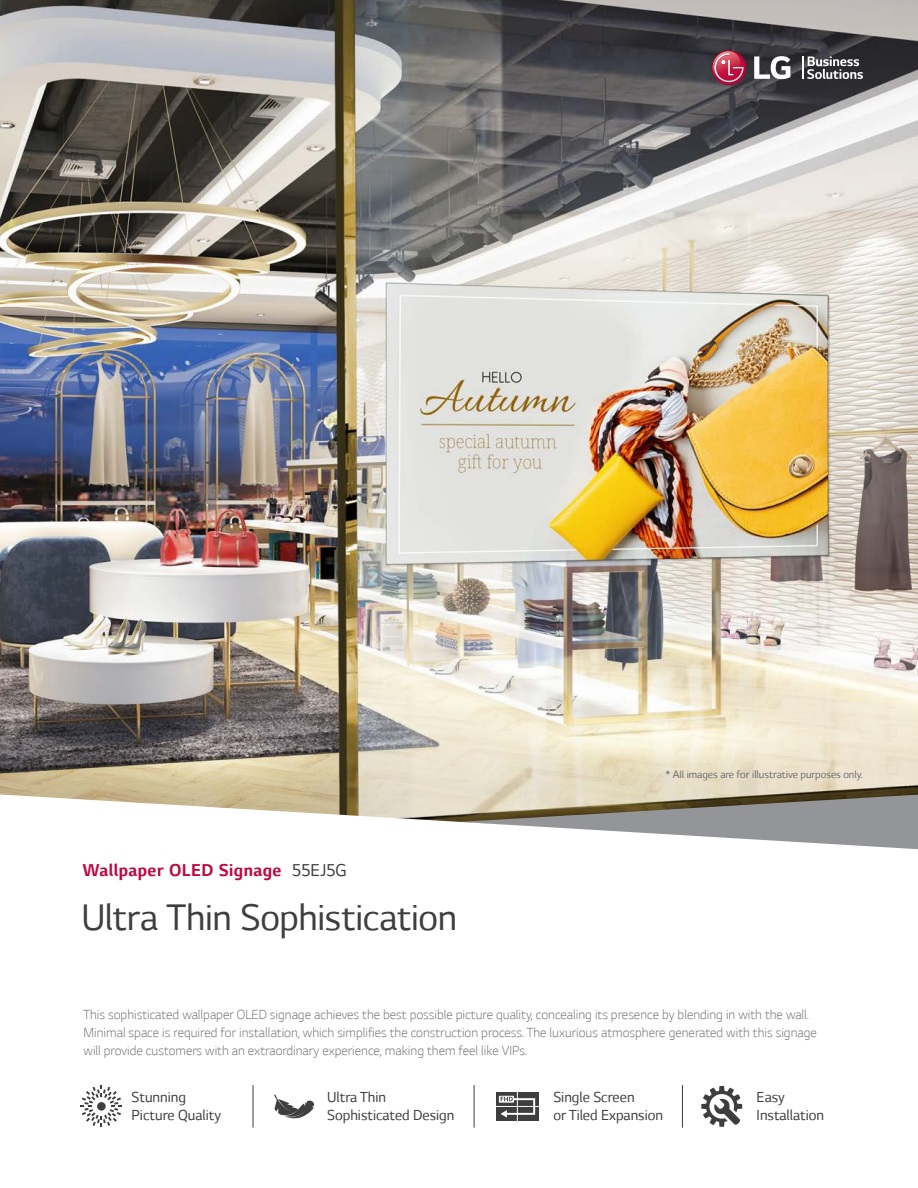
<style>
.page{position:relative;width:918px;height:1188px;background:#fff}
.page>*{position:absolute;margin:0;border:0;box-sizing:border-box;transform-origin:0 0}
.t1{font:42px "LG Smart";letter-spacing:-.005em;color:#3e3e3f}
.t2{font:700 19.5px "LG Smart";letter-spacing:.025em;color:#c0073e}
.t3{font:16.5px "LG Smart";color:#3e3e3f}
.t4{font:300 15px/18px "LG Smart";color:#76787b}
.t5{font:12px "LG Smart";color:#6c6d70}
.s1{font-weight:400;color:#3e3e3f}
</style>
<div class="page">
<img style="left:0;top:0;width:918px;height:795px">
<svg style="left:10px;top:795px;width:908px;height:333px"></svg>
<svg style="left:803px;top:56px;width:60px;height:23px"></svg>
<svg style="left:754px;top:56px;width:36px;height:23px"></svg>
<svg style="left:712px;top:50px;width:34px;height:35px"></svg>
<svg style="left:713px;top:51px;width:31px;height:32px"></svg>
<hr style="left:474px;top:1085px;width:1px;height:43px;background:#3e3e3f">
<hr style="left:253px;top:1085px;width:1px;height:43px;background:#3e3e3f">
<hr style="left:682px;top:1085px;width:1px;height:43px;background:#3e3e3f">
<svg style="left:81px;top:1086px;width:41px;height:41px"></svg>
<div style="left:97px;top:1102px;width:9px;height:9px;background:#3e3e3f;border-radius:50%"></div>
<svg style="left:701px;top:1086px;width:41px;height:41px"></svg>
<div style="left:496px;top:1092px;width:43px;height:29px;background:#3e3e3f"></div>
<hr style="left:517px;top:1091px;width:1px;height:31px;background:#fff">
<hr style="left:495px;top:1106px;width:45px;height:1px;background:#fff">
<svg style="left:499px;top:1096px;width:15px;height:7px"></svg>
<svg style="left:274px;top:1094px;width:40px;height:24px"></svg>
<svg style="left:274px;top:1095px;width:24px;height:20px"></svg>
<svg style="left:500px;top:1097px;width:36px;height:21px"></svg>
<p class="t2" style="left:83px;top:860px;width:266px">Wallpaper OLED Signage <span class="s1">55EJ5G</span></p>
<p class="t1" style="left:81px;top:894px;width:377px">Ultra Thin Sophistication</p>
<p class="t5" style="left:665px;top:768px;width:199px">* All images are for illustrative purposes only.</p>
<p class="t4" style="left:84px;top:1005px;width:735px">This sophisticated wallpaper OLED signage achieves the best possible picture quality, concealing its presence by blending in with the wall.<br>Minimal space is required for installation, which simplifies the construction process. The luxurious atmosphere generated with this signage will provide customers with an extraordinary experience, making them feel like VIPs.</p>
<p class="t3" style="left:132px;top:1089px;width:56px">Stunning</p>
<p class="t3" style="left:132px;top:1107px;width:91px">Picture Quality</p>
<p class="t3" style="left:327px;top:1089px;width:60px">Ultra Thin</p>
<p class="t3" style="left:327px;top:1107px;width:129px">Sophisticated Design</p>
<p class="t3" style="left:553px;top:1089px;width:83px">Single Screen</p>
<p class="t3" style="left:553px;top:1107px;width:111px">or Tiled Expansion</p>
<p class="t3" style="left:757px;top:1089px;width:30px">Easy</p>
<p class="t3" style="left:757px;top:1107px;width:69px">Installation</p>
</div>
